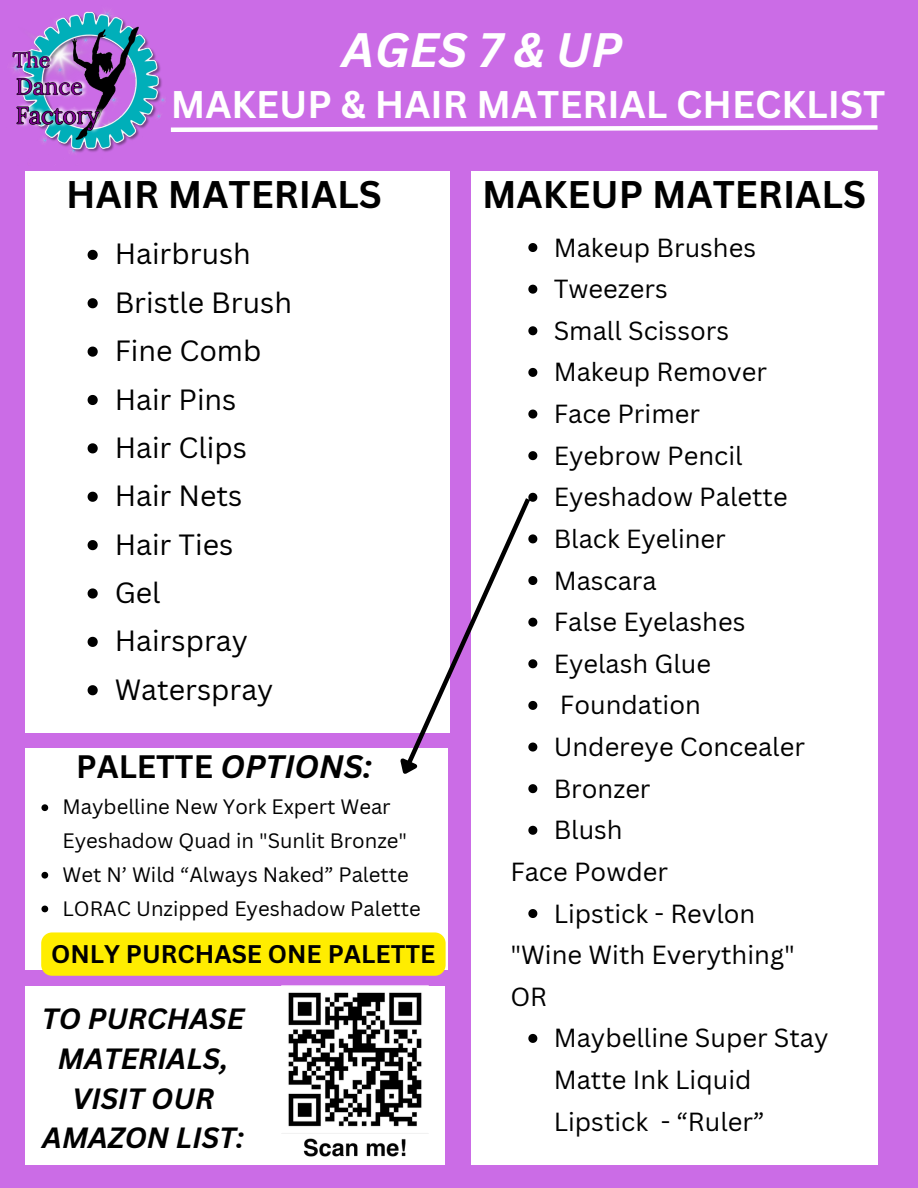
<style>
.page{position:relative;width:918px;height:1188px;background:#cb6ce6}
.page>*{position:absolute;margin:0;border:0;box-sizing:border-box;transform-origin:0 0}
.t1{font:italic 700 47.1px "Canva Sans";color:#fff}
.t2{font:700 37.5px "Canva Sans";color:#fff}
.t3{font:700 37.5px "Canva Sans";color:#000}
.t4{font:italic 700 31.65px "Canva Sans";color:#000}
.t5{font:28.5px "Canva Sans";color:#000}
.t6{font:italic 700 28.5px/39.6px "Canva Sans";color:#000;text-align:center}
.t7{font:25.5px/41.7px "Canva Sans";color:#000}
.t8{font:700 24.9px "Canva Sans";color:#000}
.t9{font:20.25px/33.8px "Canva Sans";color:#000}
.s1{font-style:normal}
</style>
<div class="page">
<div style="left:26px;top:171px;width:424px;height:562px;background:#fff"></div>
<img style="left:11px;top:10px;width:155px;height:144px">
<svg style="left:170px;top:125px;width:708px;height:7px"></svg>
<svg style="left:88px;top:250px;width:10px;height:10px"></svg>
<svg style="left:88px;top:298px;width:10px;height:10px"></svg>
<svg style="left:88px;top:347px;width:10px;height:10px"></svg>
<svg style="left:88px;top:395px;width:10px;height:10px"></svg>
<svg style="left:88px;top:443px;width:10px;height:10px"></svg>
<svg style="left:88px;top:492px;width:10px;height:10px"></svg>
<svg style="left:88px;top:540px;width:10px;height:10px"></svg>
<svg style="left:88px;top:588px;width:10px;height:11px"></svg>
<svg style="left:88px;top:637px;width:10px;height:10px"></svg>
<svg style="left:88px;top:685px;width:10px;height:10px"></svg>
<div style="left:471px;top:171px;width:407px;height:993px;background:#fff"></div>
<svg style="left:528px;top:243px;width:9px;height:9px"></svg>
<svg style="left:528px;top:285px;width:9px;height:9px"></svg>
<svg style="left:528px;top:326px;width:9px;height:9px"></svg>
<svg style="left:528px;top:368px;width:9px;height:9px"></svg>
<svg style="left:528px;top:410px;width:9px;height:9px"></svg>
<svg style="left:528px;top:451px;width:9px;height:9px"></svg>
<svg style="left:528px;top:826px;width:9px;height:9px"></svg>
<svg style="left:528px;top:909px;width:9px;height:9px"></svg>
<svg style="left:528px;top:1034px;width:9px;height:9px"></svg>
<div style="left:26px;top:748px;width:422px;height:221px;background:#fff"></div>
<svg style="left:400px;top:493px;width:137px;height:300px"></svg>
<div style="left:26px;top:986px;width:418px;height:178px;background:#fff"></div>
<img style="left:281px;top:968px;width:167px;height:155px">
<svg style="left:41px;top:804px;width:7px;height:7px"></svg>
<svg style="left:41px;top:872px;width:7px;height:7px"></svg>
<svg style="left:41px;top:906px;width:7px;height:6px"></svg>
<div style="left:41px;top:932px;width:405px;height:44px;background:#ffed00;border-radius:11px"></div>
<img style="left:225px;top:1123px;width:259px;height:42px">
<h3 class="t1" style="left:342px;top:17px;width:282px">AGES 7 &amp; UP</h3>
<p class="t2" style="left:171px;top:78px;width:716px">MAKEUP &amp; HAIR MATERIAL CHECKLIST</p>
<p class="t3" style="left:66px;top:168px;width:317px">HAIR MATERIALS</p>
<p class="t3" style="left:482px;top:168px;width:385px">MAKEUP MATERIALS</p>
<h1 class="t5" style="left:115px;top:234px;width:138px">Hairbrush</h1>
<h2 class="t5" style="left:115px;top:282px;width:179px">Bristle Brush</h2>
<h2 class="t5" style="left:115px;top:331px;width:148px">Fine Comb</h2>
<h2 class="t5" style="left:115px;top:379px;width:123px">Hair Pins</h2>
<p class="t5" style="left:115px;top:427px;width:134px">Hair Clips</p>
<p class="t5" style="left:115px;top:476px;width:129px">Hair Nets</p>
<p class="t5" style="left:115px;top:524px;width:120px">Hair Ties</p>
<p class="t5" style="left:115px;top:573px;width:47px">Gel</p>
<p class="t5" style="left:115px;top:621px;width:135px">Hairspray</p>
<p class="t5" style="left:115px;top:669px;width:160px">Waterspray</p>
<h3 class="t4" style="left:76px;top:744px;width:297px"><span class="s1">PALETTE</span> OPTIONS:</h3>
<h5 class="t9" style="left:62px;top:790px;width:346px">Maybelline New York Expert Wear<br>Eyeshadow Quad in "Sunlit Bronze"</h5>
<p class="t9" style="left:62px;top:857px;width:348px">Wet N’ Wild “Always Naked” Palette</p>
<p class="t9" style="left:62px;top:891px;width:360px">LORAC Unzipped Eyeshadow Palette</p>
<p class="t8" style="left:51px;top:936px;width:386px">ONLY PURCHASE ONE PALETTE</p>
<p class="t6" style="left:42px;top:999px;width:204px">TO PURCHASE<br>MATERIALS,<br>VISIT OUR<br>AMAZON LIST:</p>
<p class="t7" style="left:554px;top:226px;width:204px">Makeup Brushes</p>
<p class="t7" style="left:554px;top:267px;width:116px">Tweezers</p>
<p class="t7" style="left:554px;top:309px;width:177px">Small Scissors</p>
<p class="t7" style="left:554px;top:351px;width:215px">Makeup Remover</p>
<p class="t7" style="left:554px;top:392px;width:148px">Face Primer</p>
<p class="t7" style="left:554px;top:434px;width:190px">Eyebrow Pencil</p>
<p class="t7" style="left:554px;top:476px;width:236px">Eyeshadow Palette</p>
<p class="t7" style="left:554px;top:517px;width:174px">Black Eyeliner</p>
<p class="t7" style="left:554px;top:559px;width:105px">Mascara</p>
<h6 class="t7" style="left:554px;top:600px;width:193px">False Eyelashes</h6>
<p class="t7" style="left:554px;top:642px;width:159px">Eyelash Glue</p>
<h6 class="t7" style="left:560px;top:684px;width:142px">Foundation</h6>
<p class="t7" style="left:554px;top:725px;width:253px">Undereye Concealer</p>
<p class="t7" style="left:554px;top:767px;width:98px">Bronzer</p>
<p class="t7" style="left:554px;top:809px;width:71px">Blush</p>
<p class="t7" style="left:510px;top:850px;width:159px">Face Powder</p>
<p class="t7" style="left:554px;top:892px;width:203px">Lipstick - Revlon</p>
<p class="t7" style="left:510px;top:933px;width:286px">"Wine With Everything"<br>OR</p>
<p class="t7" style="left:554px;top:1017px;width:276px">Maybelline Super Stay<br>Matte Ink Liquid<br>Lipstick - “Ruler”</p>
</div>
